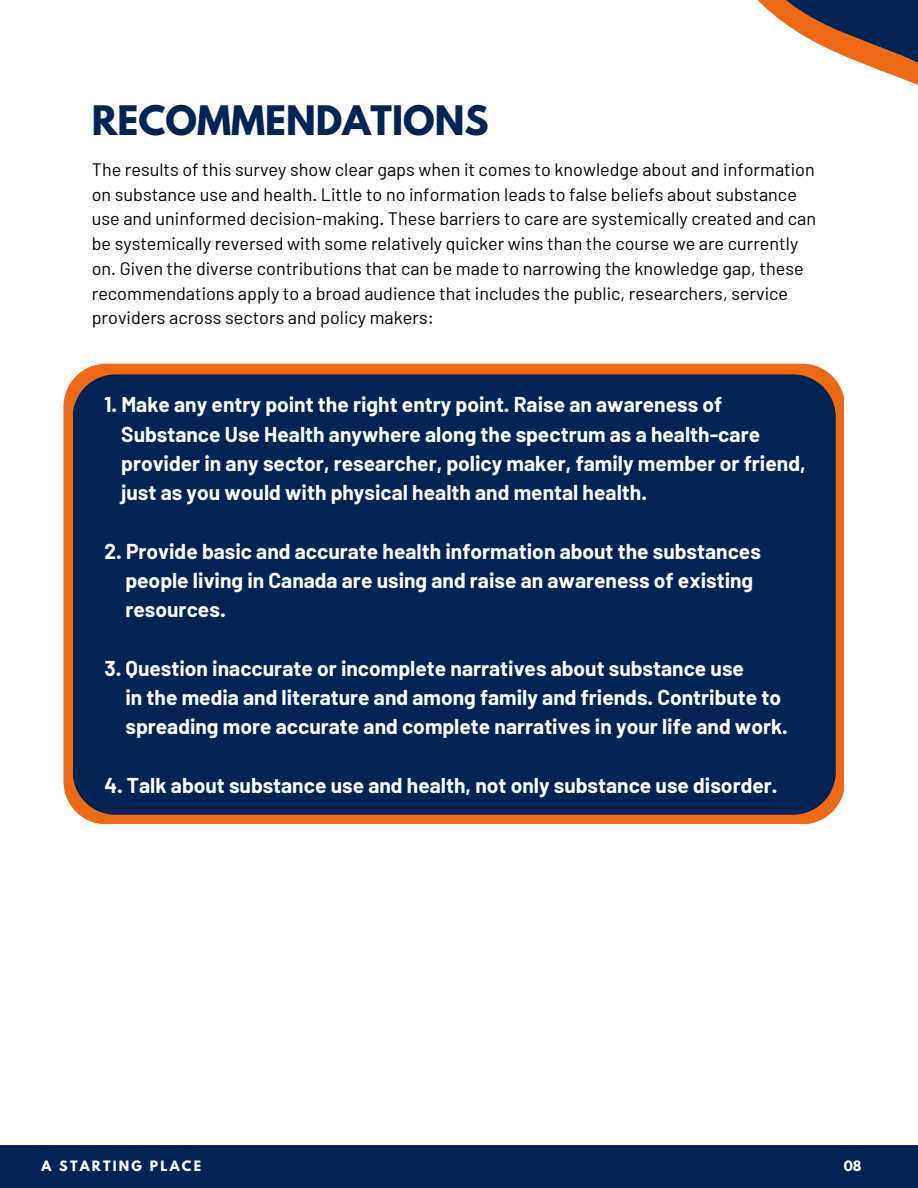
<style>
.page{position:relative;width:918px;height:1188px;background:#fff}
.page>*{position:absolute;margin:0;border:0;box-sizing:border-box;transform-origin:0 0}
.t1{font:700 36px "League Spartan";color:#012454}
.t2{font:700 21px/29.2px "Barlow";color:#fff}
.t3{font:18px/24.8px "Barlow";color:#000001}
.t4{font:700 12.75px "League Spartan";letter-spacing:.17em;color:#fff}
</style>
<div class="page">
<div style="left:0;top:1145px;width:918px;height:43px;background:#012454"></div>
<svg style="left:757px;top:0;width:161px;height:85px"></svg>
<svg style="left:63px;top:364px;width:781px;height:460px;background:#ef7325"></svg>
<div style="left:73px;top:374px;width:763px;height:441px;background:#012454"></div>
<h1 class="t1" style="left:92px;top:102px;width:398px">RECOMMENDATIONS</h1>
<p class="t3" style="left:92px;top:156px;width:726px">The results of this survey show clear gaps when it comes to knowledge about and information on substance use and health. Little to no information leads to false beliefs about substance use and uninformed decision-making. These barriers to care are systemically created and can be systemically reversed with some relatively quicker wins than the course we are currently on. Given the diverse contributions that can be made to narrowing the knowledge gap, these recommendations apply to a broad audience that includes the public, researchers, service providers across sectors and policy makers:</p>
<p class="t2" style="left:121px;top:389px;width:686px;text-indent:-17px">1. Make any entry point the right entry point. Raise an awareness of Substance Use Health anywhere along the spectrum as a health-care provider in any sector, researcher, policy maker, family member or friend, just as you would with physical health and mental health.</p>
<p class="t2" style="left:125px;top:536px;width:637px;text-indent:-21px">2. Provide basic and accurate health information about the substances people living in Canada are using and raise an awareness of existing resources.</p>
<p class="t2" style="left:125px;top:653px;width:664px;text-indent:-21px">3. Question inaccurate or incomplete narratives about substance use<br>in the media and literature and among family and friends. Contribute to spreading more accurate and complete narratives in your life and work.</p>
<p class="t2" style="left:104px;top:770px;width:675px">4. Talk about substance use and health, not only substance use disorder.</p>
<p class="t4" style="left:42px;top:1159px;width:161px">A STARTING PLACE</p>
<p class="t4" style="left:844px;top:1159px;width:19px">08</p>
</div>
